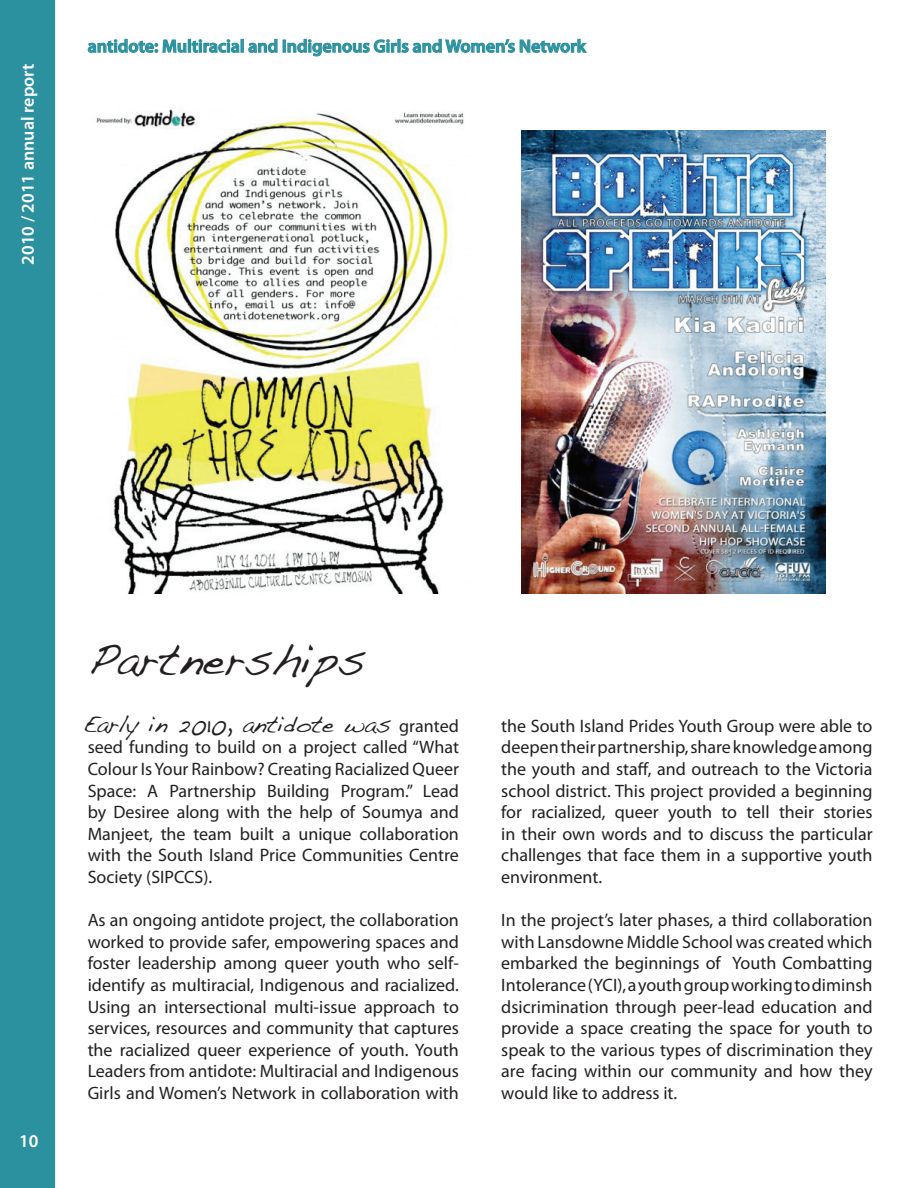
<style>
.page{position:relative;width:918px;height:1188px;background:#fff}
.page>*{position:absolute;margin:0;border:0;box-sizing:border-box;transform-origin:0 0}
.t1{font:45px "Handwriting Dakota";color:#231f20}
.t2{font:24px "Handwriting Dakota";color:#231f20}
.t3{font:18px/21.6px "Myriad Pro";color:#231f20;text-align:justify}
.t4{font:600 18px "Myriad Pro";color:#077e8e}
.t5{font:600 18px "Myriad Pro";color:#fff}
</style>
<div class="page">
<img style="left:96px;top:109px;width:368px;height:484px">
<div style="left:0;top:0;width:55px;height:1188px;background:#2c919f"></div>
<svg style="left:87px;top:38px;width:153px;height:15px"></svg>
<svg style="left:248px;top:38px;width:339px;height:19px"></svg>
<img style="left:521px;top:130px;width:304px;height:463px">
<p class="t5" style="left:16px;top:265px;width:203px;rotate:-90deg">2010 / 2011 annual report</p>
<p class="t4" style="left:88px;top:35px;width:500px">antidote: Multiracial and Indigenous Girls and Women’s Network</p>
<p class="t5" style="left:19px;top:1130px;width:21px">10</p>
<h1 class="t1" style="left:88px;top:632px;width:279px">Partnerships</h1>
<h2 class="t2" style="left:83px;top:709px;width:309px">Early in 2010, antidote was</h2>
<p class="t3" style="left:88px;top:715px;width:373px;text-indent:312px">granted seed funding to build on a project called “What Colour Is Your Rainbow? Creating Racialized Queer Space: A Partnership Building Program.” Lead by Desiree along with the help of Soumya and Manjeet, the team built a unique collaboration with the South Island Price Communities Centre Society (SIPCCS).</p>
<p class="t3" style="left:88px;top:909px;width:373px">As an ongoing antidote project, the collaboration worked to provide safer, empowering spaces and foster leadership among queer youth who self&shy;identify as multiracial, Indigenous and racialized.<br>Using an intersectional multi-issue approach to services, resources and community that captures the racialized queer experience of youth. Youth Leaders from antidote: Multiracial and Indigenous Girls and Women’s Network in collaboration with</p>
<p class="t3" style="left:501px;top:715px;width:373px">the South Island Prides Youth Group were able to deepen their partnership, share knowledge among the youth and staff, and outreach to the Victoria school district. This project provided a beginning for racialized, queer youth to tell their stories in their own words and to discuss the particular challenges that face them in a supportive youth environment.</p>
<p class="t3" style="left:501px;top:909px;width:373px">In the project’s later phases, a third collaboration with Lansdowne Middle School was created which embarked the beginnings of Youth Combatting Intolerance (YCI), a youth group working to diminsh dsicrimination through peer-lead education and provide a space creating the space for youth to speak to the various types of discrimination they are facing within our community and how they would like to address it.</p>
</div>
